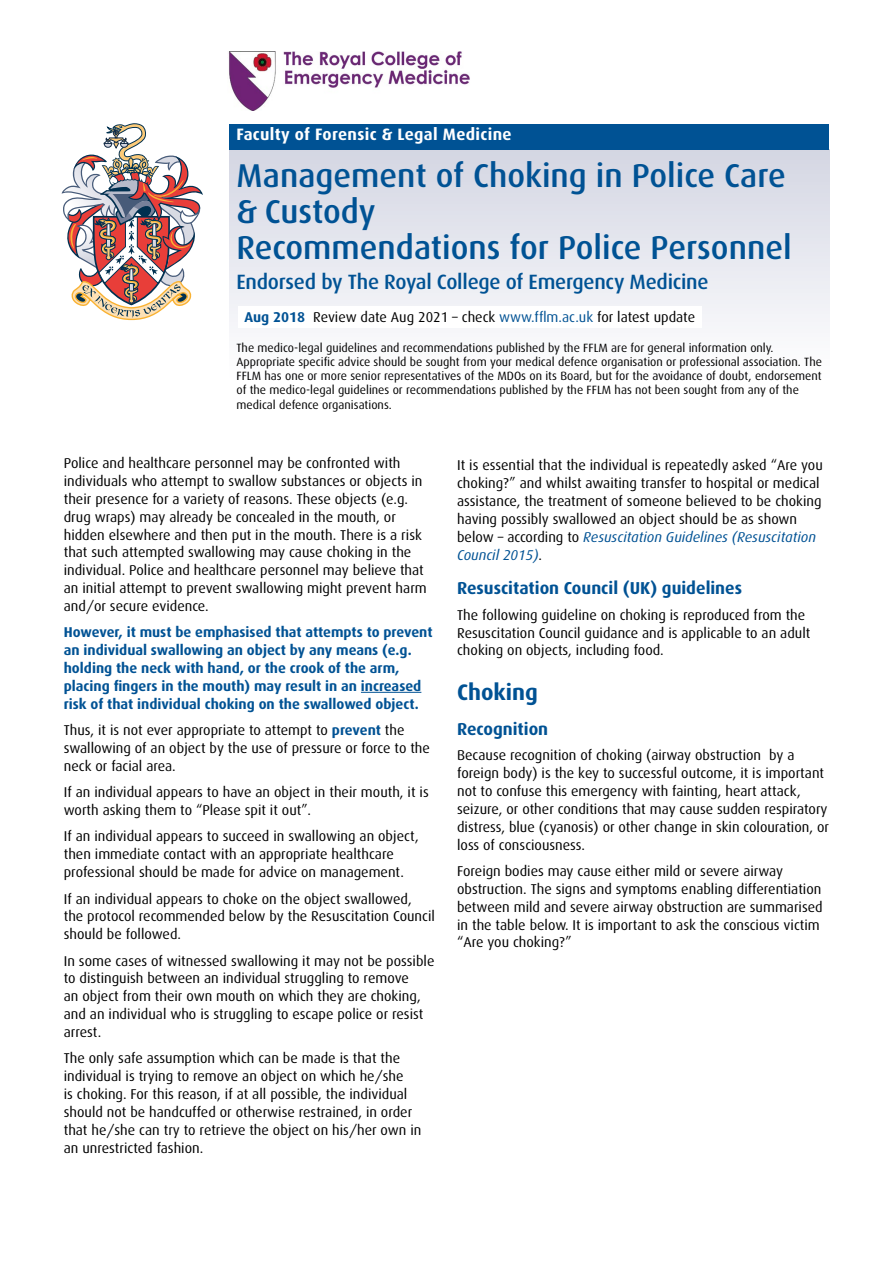
<style>
.page{position:relative;width:893px;height:1263px;background:#fff}
.page>*{position:absolute;margin:0;border:0;box-sizing:border-box;transform-origin:0 0}
.t1{font:500 33px/36px "Dax";color:#005294}
.t2{font:700 22.5px "Dax";color:#005294}
.t3{font:500 20.7px "Dax";letter-spacing:-.01em;color:#005294}
.t4{font:700 17.25px "Dax";color:#005294}
.t5{font:700 16.5px "Dax";letter-spacing:.02em;color:#fff}
.t6{font:14.25px/17.9px "Dax";color:#000}
.t7{font:700 14.25px/17.9px "Dax";color:#005294}
.t8{font:12px/14.2px "Dax";color:#000}
.s1{font-weight:700;color:#005294}
.s2{color:#005294}
.s3{font-style:italic;color:#005294}
</style>
<div class="page">
<div style="left:230px;top:150px;width:599px;height:247px;background:linear-gradient(to bottom,#d4d6e3,#fff)"></div>
<hr style="left:361px;top:692px;width:60px;height:1px;background:#005294">
<div style="left:230px;top:124px;width:599px;height:26px;background:#005294"></div>
<svg style="left:62px;top:123px;width:141px;height:198px"></svg>
<div style="left:238px;top:306px;width:464px;height:21px;background:#fff"></div>
<img style="left:228px;top:52px;width:242px;height:59px">
<p class="t5" style="left:236px;top:125px;width:277px">Faculty of Forensic &amp; Legal Medicine</p>
<h1 class="t1" style="left:237px;top:158px;width:557px">Management of Choking in Police Care &amp; Custody<br>Recommendations for Police Personnel</h1>
<h3 class="t3" style="left:237px;top:270px;width:474px">Endorsed by The Royal College of Emergency Medicine</h3>
<p class="t6" style="left:244px;top:308px;width:452px"><span class="s1">Aug 2018</span> Review date Aug 2021 – check <span class="s2">www.fflm.ac.uk</span> for latest update</p>
<p class="t8" style="left:237px;top:340px;width:587px">The medico-legal guidelines and recommendations published by the FFLM are for general information only.<br>Appropriate specific advice should be sought from your medical defence organisation or professional association. The FFLM has one or more senior representatives of the MDOs on its Board, but for the avoidance of doubt, endorsement of the medico-legal guidelines or recommendations published by the FFLM has not been sought from any of the medical defence organisations.</p>
<p class="t6" style="left:64px;top:454px;width:365px">Police and healthcare personnel may be confronted with individuals who attempt to swallow substances or objects in their presence for a variety of reasons. These objects (e.g. drug wraps) may already be concealed in the mouth, or hidden elsewhere and then put in the mouth. There is a risk that such attempted swallowing may cause choking in the individual. Police and healthcare personnel may believe that an initial attempt to prevent swallowing might prevent harm and/or secure evidence.</p>
<p class="t7" style="left:64px;top:624px;width:370px">However, it must be emphasised that attempts to prevent an individual swallowing an object by any means (e.g. holding the neck with hand, or the crook of the arm, placing fingers in the mouth) may result in an increased risk of that individual choking on the swallowed object.</p>
<p class="t6" style="left:64px;top:721px;width:368px">Thus, it is not ever appropriate to attempt to <span class="s1">prevent</span> the swallowing of an object by the use of pressure or force to the neck or facial area.</p>
<p class="t6" style="left:64px;top:783px;width:366px">If an individual appears to have an object in their mouth, it is worth asking them to “Please spit it out”.</p>
<p class="t6" style="left:64px;top:828px;width:356px">If an individual appears to succeed in swallowing an object, then immediate contact with an appropriate healthcare professional should be made for advice on management.</p>
<p class="t6" style="left:64px;top:890px;width:373px">If an individual appears to choke on the object swallowed, the protocol recommended below by the Resuscitation Council should be followed.</p>
<p class="t6" style="left:64px;top:952px;width:372px">In some cases of witnessed swallowing it may not be possible to distinguish between an individual struggling to remove<br>an object from their own mouth on which they are choking, and an individual who is struggling to escape police or resist arrest.</p>
<p class="t6" style="left:64px;top:1049px;width:359px">The only safe assumption which can be made is that the individual is trying to remove an object on which he/she<br>is choking. For this reason, if at all possible, the individual should not be handcuffed or otherwise restrained, in order that he/she can try to retrieve the object on his/her own in an unrestricted fashion.</p>
<p class="t6" style="left:457px;top:457px;width:367px">It is essential that the individual is repeatedly asked “Are you choking?” and whilst awaiting transfer to hospital or medical assistance, the treatment of someone believed to be choking having possibly swallowed an object should be as shown below – according to <span class="s3">Resuscitation Guidelines (Resuscitation Council 2015)</span>.</p>
<p class="t4" style="left:457px;top:578px;width:286px">Resuscitation Council (UK) guidelines</p>
<p class="t6" style="left:457px;top:606px;width:355px">The following guideline on choking is reproduced from the<br>Resuscitation Council guidance and is applicable to an adult choking on objects, including food.</p>
<h2 class="t2" style="left:457px;top:679px;width:82px">Choking</h2>
<p class="t4" style="left:457px;top:719px;width:93px">Recognition</p>
<p class="t6" style="left:457px;top:747px;width:373px">Because recognition of choking (airway obstruction by a foreign body) is the key to successful outcome, it is important not to confuse this emergency with fainting, heart attack, seizure, or other conditions that may cause sudden respiratory distress, blue (cyanosis) or other change in skin colouration, or loss of consciousness.</p>
<p class="t6" style="left:457px;top:862px;width:367px">Foreign bodies may cause either mild or severe airway obstruction. The signs and symptoms enabling differentiation between mild and severe airway obstruction are summarised in the table below. It is important to ask the conscious victim “Are you choking?”</p>
</div>
